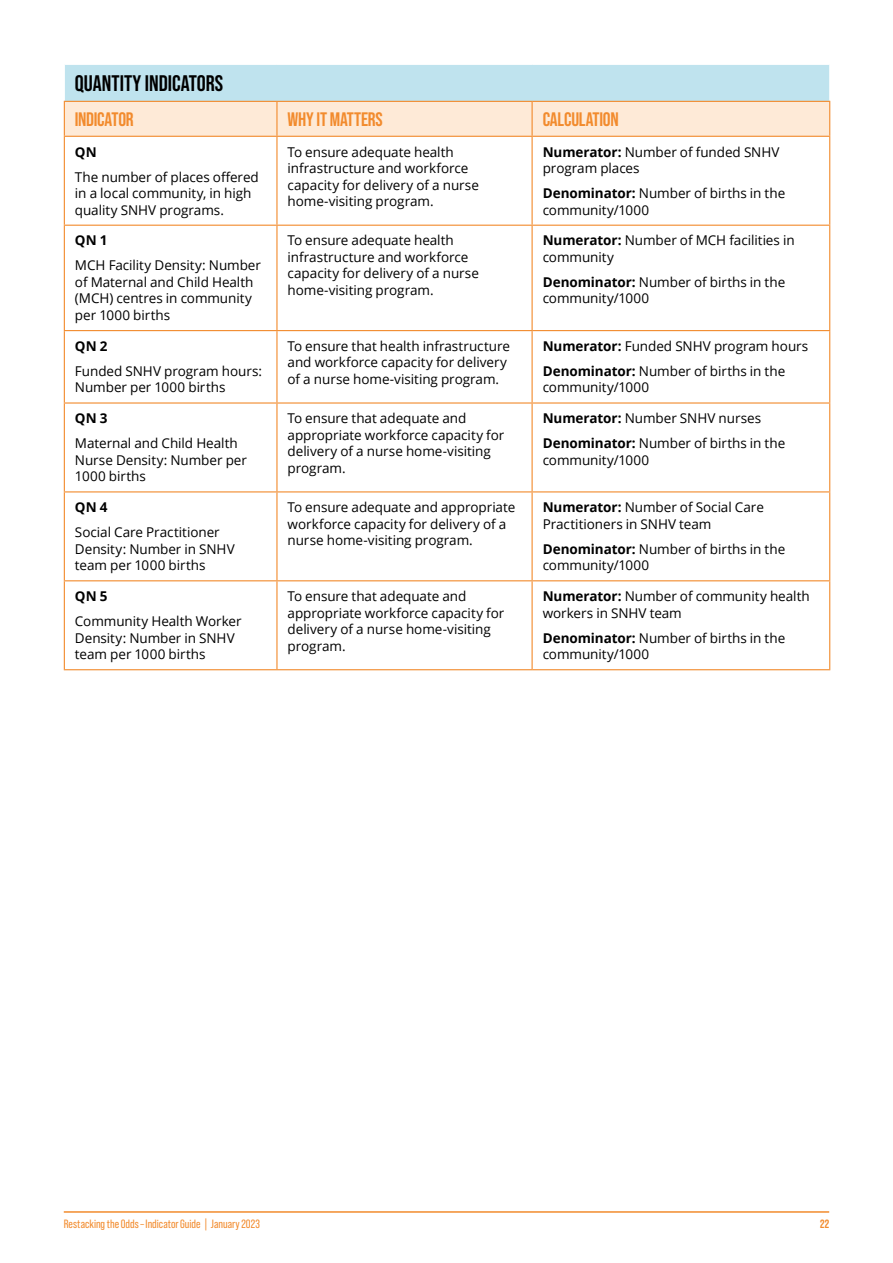
<style>
.page{position:relative;width:893px;height:1263px;background:#fff}
.page>*{position:absolute;margin:0;border:0;box-sizing:border-box;transform-origin:0 0}
.RSTO_Table_Header{font:700 22.5px "Bebas Neue Pro";color:#000}
.Table_Col_Head_clear{font:700 19.5px "Bebas Neue Pro";letter-spacing:-.01em;color:#f28b2d}
.RSTO_table_body{font:13.5px/16.5px "Open Sans";letter-spacing:-.005em;color:#000}
.RSTO_table_body-2{font:700 13.5px "Open Sans";color:#000}
.t1{font:12px "Bebas Neue Pro";color:#f28b2d}
.t2{font:700 12px "Bebas Neue Pro";color:#f28b2d}
.s1{font-weight:700}
</style>
<div class="page">
<hr style="left:64px;top:1211px;width:765px;height:2px;background:#f28b2d">
<div style="left:64px;top:64px;width:766px;height:37px;background:#bfe3ee"></div>
<div style="left:65px;top:102px;width:764px;height:34px;background:#feead7"></div>
<svg style="left:65px;top:224px;width:764px;height:358px"></svg>
<hr style="left:276px;top:102px;width:2px;height:34px;background:#f28b2d">
<hr style="left:531px;top:102px;width:2px;height:34px;background:#f28b2d">
<hr style="left:276px;top:137px;width:2px;height:88px;background:#f28b2d">
<hr style="left:276px;top:226px;width:2px;height:104px;background:#f28b2d">
<hr style="left:532px;top:225px;width:298px;height:1px;background:#f28b2d">
<hr style="left:531px;top:226px;width:2px;height:104px;background:#f28b2d">
<hr style="left:64px;top:330px;width:213px;height:1px;background:#f28b2d">
<hr style="left:277px;top:330px;width:255px;height:1px;background:#f28b2d">
<hr style="left:276px;top:331px;width:2px;height:71px;background:#f28b2d">
<hr style="left:532px;top:330px;width:298px;height:1px;background:#f28b2d">
<hr style="left:531px;top:331px;width:2px;height:71px;background:#f28b2d">
<hr style="left:64px;top:402px;width:213px;height:2px;background:#f28b2d">
<hr style="left:277px;top:402px;width:255px;height:2px;background:#f28b2d">
<hr style="left:276px;top:404px;width:2px;height:87px;background:#f28b2d">
<hr style="left:532px;top:402px;width:298px;height:2px;background:#f28b2d">
<hr style="left:531px;top:404px;width:2px;height:87px;background:#f28b2d">
<hr style="left:64px;top:491px;width:213px;height:1px;background:#f28b2d">
<hr style="left:277px;top:491px;width:255px;height:1px;background:#f28b2d">
<hr style="left:276px;top:492px;width:2px;height:88px;background:#f28b2d">
<hr style="left:532px;top:491px;width:298px;height:1px;background:#f28b2d">
<hr style="left:531px;top:492px;width:2px;height:88px;background:#f28b2d">
<hr style="left:64px;top:580px;width:213px;height:1px;background:#f28b2d">
<hr style="left:277px;top:580px;width:255px;height:1px;background:#f28b2d">
<hr style="left:276px;top:581px;width:2px;height:88px;background:#f28b2d">
<hr style="left:532px;top:580px;width:298px;height:1px;background:#f28b2d">
<hr style="left:531px;top:581px;width:2px;height:88px;background:#f28b2d">
<hr style="left:64px;top:64px;width:213px;height:1px;background:#fff">
<hr style="left:64px;top:65px;width:1px;height:36px;background:#fff">
<hr style="left:277px;top:64px;width:255px;height:1px;background:#fff">
<hr style="left:532px;top:64px;width:298px;height:1px;background:#fff">
<hr style="left:829px;top:65px;width:1px;height:36px;background:#fff">
<hr style="left:531px;top:137px;width:2px;height:88px;background:#f28b2d">
<hr style="left:64px;top:225px;width:213px;height:1px;background:#f28b2d">
<hr style="left:277px;top:225px;width:255px;height:1px;background:#f28b2d">
<hr style="left:64px;top:137px;width:1px;height:88px;background:#f28b2d">
<hr style="left:829px;top:137px;width:1px;height:88px;background:#f28b2d">
<hr style="left:64px;top:226px;width:1px;height:104px;background:#f28b2d">
<hr style="left:829px;top:226px;width:1px;height:104px;background:#f28b2d">
<hr style="left:64px;top:331px;width:1px;height:71px;background:#f28b2d">
<hr style="left:829px;top:331px;width:1px;height:71px;background:#f28b2d">
<hr style="left:64px;top:404px;width:1px;height:87px;background:#f28b2d">
<hr style="left:829px;top:404px;width:1px;height:87px;background:#f28b2d">
<hr style="left:64px;top:492px;width:1px;height:88px;background:#f28b2d">
<hr style="left:829px;top:492px;width:1px;height:88px;background:#f28b2d">
<hr style="left:64px;top:581px;width:1px;height:88px;background:#f28b2d">
<hr style="left:829px;top:581px;width:1px;height:88px;background:#f28b2d">
<hr style="left:64px;top:669px;width:213px;height:1px;background:#f28b2d">
<hr style="left:277px;top:669px;width:255px;height:1px;background:#f28b2d">
<hr style="left:532px;top:669px;width:298px;height:1px;background:#f28b2d">
<hr style="left:64px;top:101px;width:213px;height:1px;background:#f28b2d">
<hr style="left:64px;top:102px;width:1px;height:34px;background:#f28b2d">
<hr style="left:277px;top:101px;width:255px;height:1px;background:#f28b2d">
<hr style="left:532px;top:101px;width:298px;height:1px;background:#f28b2d">
<hr style="left:829px;top:102px;width:1px;height:34px;background:#f28b2d">
<hr style="left:64px;top:136px;width:213px;height:1px;background:#f28b2d">
<hr style="left:277px;top:136px;width:255px;height:1px;background:#f28b2d">
<hr style="left:532px;top:136px;width:298px;height:1px;background:#f28b2d">
<p class="RSTO_Table_Header" style="left:75px;top:70px;width:150px">QUANTITY INDICATORS</p>
<p class="Table_Col_Head_clear" style="left:75px;top:108px;width:60px">INDICATOR</p>
<p class="Table_Col_Head_clear" style="left:288px;top:108px;width:97px">WHY IT MATTERS</p>
<p class="Table_Col_Head_clear" style="left:543px;top:108px;width:78px">CALCULATION</p>
<p class="RSTO_table_body-2" style="left:75px;top:142px;width:23px">QN</p>
<p class="RSTO_table_body" style="left:75px;top:168px;width:185px">The number of places offered in a local community, in high quality SNHV programs.</p>
<p class="RSTO_table_body" style="left:288px;top:143px;width:193px">To ensure adequate health infrastructure and workforce capacity for delivery of a nurse home-visiting program.</p>
<p class="RSTO_table_body" style="left:543px;top:143px;width:238px"><span class="s1">Numerator:</span> Number of funded SNHV program places</p>
<p class="RSTO_table_body" style="left:543px;top:185px;width:244px"><span class="s1">Denominator:</span> Number of births in the community/1000</p>
<p class="RSTO_table_body-2" style="left:75px;top:231px;width:34px">QN 1</p>
<p class="RSTO_table_body" style="left:75px;top:257px;width:188px">MCH Facility Density: Number of Maternal and Child Health (MCH) centres in community per 1000 births</p>
<p class="RSTO_table_body-2" style="left:75px;top:336px;width:34px">QN 2</p>
<p class="RSTO_table_body" style="left:75px;top:362px;width:189px">Funded SNHV program hours:<br>Number per 1000 births</p>
<p class="RSTO_table_body-2" style="left:75px;top:409px;width:34px">QN 3</p>
<p class="RSTO_table_body" style="left:75px;top:435px;width:173px">Maternal and Child Health<br>Nurse Density: Number per<br>1000 births</p>
<p class="RSTO_table_body-2" style="left:75px;top:498px;width:34px">QN 4</p>
<p class="RSTO_table_body" style="left:75px;top:524px;width:161px">Social Care Practitioner<br>Density: Number in SNHV team per 1000 births</p>
<p class="RSTO_table_body-2" style="left:75px;top:587px;width:34px">QN 5</p>
<p class="RSTO_table_body" style="left:75px;top:613px;width:168px">Community Health Worker<br>Density: Number in SNHV team per 1000 births</p>
<p class="RSTO_table_body" style="left:288px;top:232px;width:193px">To ensure adequate health infrastructure and workforce capacity for delivery of a nurse home-visiting program.</p>
<p class="RSTO_table_body" style="left:543px;top:232px;width:253px"><span class="s1">Numerator:</span> Number of MCH facilities in community</p>
<p class="RSTO_table_body" style="left:543px;top:273px;width:244px"><span class="s1">Denominator:</span> Number of births in the community/1000</p>
<p class="RSTO_table_body" style="left:288px;top:337px;width:224px">To ensure that health infrastructure and workforce capacity for delivery of a nurse home-visiting program.</p>
<p class="RSTO_table_body" style="left:543px;top:337px;width:267px"><span class="s1">Numerator:</span> Funded SNHV program hours</p>
<p class="RSTO_table_body" style="left:543px;top:362px;width:244px"><span class="s1">Denominator:</span> Number of births in the community/1000</p>
<p class="RSTO_table_body" style="left:288px;top:410px;width:218px">To ensure that adequate and appropriate workforce capacity for delivery of a nurse home-visiting program.</p>
<p class="RSTO_table_body" style="left:543px;top:410px;width:220px"><span class="s1">Numerator:</span> Number SNHV nurses</p>
<p class="RSTO_table_body" style="left:543px;top:435px;width:244px"><span class="s1">Denominator:</span> Number of births in the community/1000</p>
<p class="RSTO_table_body" style="left:288px;top:499px;width:229px">To ensure adequate and appropriate workforce capacity for delivery of a nurse home-visiting program.</p>
<p class="RSTO_table_body" style="left:543px;top:499px;width:223px"><span class="s1">Numerator:</span> Number of Social Care<br>Practitioners in SNHV team</p>
<p class="RSTO_table_body" style="left:543px;top:540px;width:244px"><span class="s1">Denominator:</span> Number of births in the community/1000</p>
<p class="RSTO_table_body" style="left:288px;top:588px;width:218px">To ensure that adequate and appropriate workforce capacity for delivery of a nurse home-visiting program.</p>
<p class="RSTO_table_body" style="left:543px;top:588px;width:269px"><span class="s1">Numerator:</span> Number of community health workers in SNHV team</p>
<p class="RSTO_table_body" style="left:543px;top:629px;width:244px"><span class="s1">Denominator:</span> Number of births in the community/1000</p>
<p class="t1" style="left:64px;top:1217px;width:198px">Restacking the Odds – Indicator Guide | January 2023</p>
<p class="t2" style="left:820px;top:1217px;width:11px">22</p>
</div>
